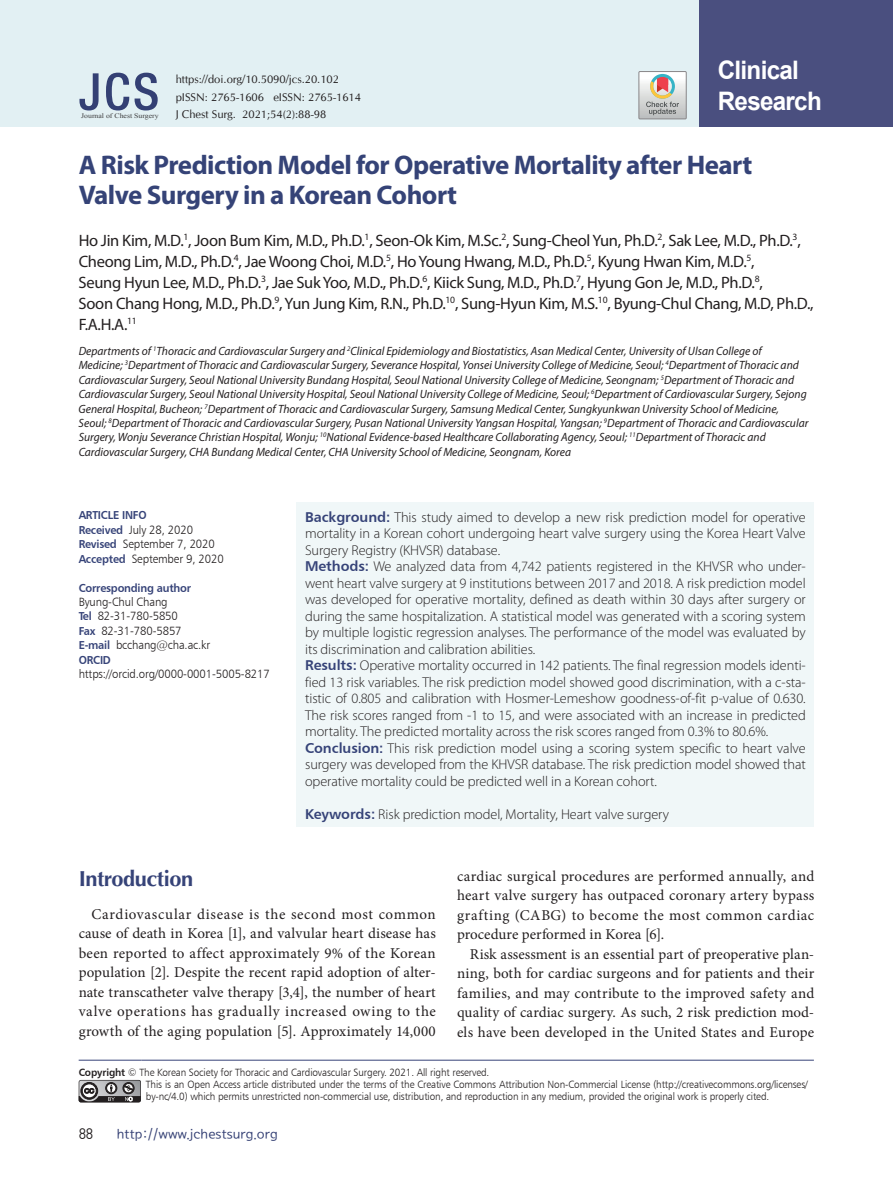
<style>
.page{position:relative;width:893px;height:1191px;background:#fff}
.page>*{position:absolute;margin:0;border:0;box-sizing:border-box;transform-origin:0 0}
.t1{font:500 condensed 51px "Helvetica Neue LT Std";color:#344074}
.t2{font:700 27px/30px "Myriad Pro";letter-spacing:-.02em;color:#354377}
.t3{font:700 25.5px/30.6px "Arial";letter-spacing:-.03em;color:#fff;scale:.95 1}
.t4{font:700 21.75px "Optima LT Std";letter-spacing:-.02em;color:#364378}
.t5{font:16.5px/21px "Myriad Pro";letter-spacing:-.02em;color:#231f20}
.t6{font:15px/19.5px "Minion Pro";letter-spacing:.01em;color:#231f20;text-align:justify}
.t7{font:15px "Dinreg";color:#231f20;scale:.95 1}
.t8{font:300 14.25px/16.5px "Myriad Pro";letter-spacing:-.005em;color:#231f20}
.t9{font:13.5px "Seoul Namsan M";color:#344074}
.t10{font:italic 12px/14.4px "Myriad Pro";color:#231f20;scale:.96 1}
.t11{font:12px/14.4px "Humanist 777 BT Light B";letter-spacing:-.01em;color:#231f20;scale:.95 1}
.t12{font:11.55px "Humanist 777 BT Bold B";letter-spacing:-.02em;color:#364378;scale:.95 1}
.t13{font:11.25px/17.2px "CG Omega";color:#231f20}
.t14{font:10.5px/12.1px "Humanist 777 BT Light B";letter-spacing:-.01em;color:#231f20;scale:.95 1}
.t15{font:6.9px "Times New Roman";color:#3e3e3f;scale:1.13 1}
.s1{font-family:"Humanist 777 BT Bold B";font-size:11.55px;color:#364378}
.s2{font-family:"Humanist 777 BT Bold B";font-weight:400;color:#364378}
.s3{font-family:"Humanist 777 BT Bold B"}
</style>
<div class="page">
<div style="left:0;top:0;width:893px;height:126px;background:#e2f0f3"></div>
<div style="left:699px;top:0;width:194px;height:126px;background:#4a4f7f"></div>
<div style="left:297px;top:502px;width:517px;height:325px;background:#f0f7f8"></div>
<hr style="left:79px;top:1060px;width:63px;height:1px;background:#364378">
<hr style="left:142px;top:1060px;width:672px;height:1px;background:#364378">
<svg style="left:79px;top:1080px;width:62px;height:22px"></svg>
<div style="left:639px;top:71px;width:47px;height:48px;border:1px solid #888688"></div>
<svg style="left:639px;top:72px;width:47px;height:47px;background:#cbc6c1"></svg>
<h1 class="t1" style="left:79px;top:61px;width:82px">JCS</h1>
<p class="t15" style="left:81px;top:111px;width:70px">Journal of Chest Surgery</p>
<p class="t13" style="left:176px;top:71px;width:187px">https://doi.org/10.5090/jcs.20.102 pISSN: 2765-1606 eISSN: 2765-1614<br>J Chest Surg. 2021;54(2):88-98</p>
<h3 class="t3" style="left:718px;top:56px;width:111px">Clinical<br>Research</h3>
<h2 class="t2" style="left:79px;top:149px;width:675px">A Risk Prediction Model for Operative Mortality after Heart<br>Valve Surgery in a Korean Cohort</h2>
<p class="t5" style="left:79px;top:230px;width:736px">Ho Jin Kim, M.D.<sup>1</sup>, Joon Bum Kim, M.D., Ph.D.<sup>1</sup>, Seon-Ok Kim, M.Sc.<sup>2</sup>, Sung-Cheol Yun, Ph.D.<sup>2</sup>, Sak Lee, M.D., Ph.D.<sup>3</sup>, Cheong Lim, M.D., Ph.D.<sup>4</sup>, Jae Woong Choi, M.D.<sup>5</sup>, Ho Young Hwang, M.D., Ph.D.<sup>5</sup>, Kyung Hwan Kim, M.D.<sup>5</sup>,<br>Seung Hyun Lee, M.D., Ph.D.<sup>3</sup>, Jae Suk Yoo, M.D., Ph.D.<sup>6</sup>, Kiick Sung, M.D., Ph.D.<sup>7</sup>, Hyung Gon Je, M.D., Ph.D.<sup>8</sup>,<br>Soon Chang Hong, M.D., Ph.D.<sup>9</sup>, Yun Jung Kim, R.N., Ph.D.<sup>10</sup>, Sung-Hyun Kim, M.S.<sup>10</sup>, Byung-Chul Chang, M.D, Ph.D., F.A.H.A.<sup>11</sup></p>
<p class="t10" style="left:79px;top:343px;width:762px">Departments of <sup>1</sup>Thoracic and Cardiovascular Surgery and <sup>2</sup>Clinical Epidemiology and Biostatistics, Asan Medical Center, University of Ulsan College of Medicine; <sup>3</sup>Department of Thoracic and Cardiovascular Surgery, Severance Hospital, Yonsei University College of Medicine, Seoul; <sup>4</sup>Department of Thoracic and Cardiovascular Surgery, Seoul National University Bundang Hospital, Seoul National University College of Medicine, Seongnam; <sup>5</sup>Department of Thoracic and Cardiovascular Surgery, Seoul National University Hospital, Seoul National University College of Medicine, Seoul; <sup>6</sup>Department of Cardiovascular Surgery, Sejong General Hospital, Bucheon; <sup>7</sup>Department of Thoracic and Cardiovascular Surgery, Samsung Medical Center, Sungkyunkwan University School of Medicine, Seoul; <sup>8</sup>Department of Thoracic and Cardiovascular Surgery, Pusan National University Yangsan Hospital, Yangsan; <sup>9</sup>Department of Thoracic and Cardiovascular Surgery, Wonju Severance Christian Hospital, Wonju; <sup>10</sup>National Evidence-based Healthcare Collaborating Agency, Seoul; <sup>11</sup>Department of Thoracic and Cardiovascular Surgery, CHA Bundang Medical Center, CHA University School of Medicine, Seongnam, Korea</p>
<p class="t12" style="left:79px;top:508px;width:73px">ARTICLE INFO</p>
<p class="t11" style="left:79px;top:522px;width:154px"><span class="s1">Received</span> July 28, 2020<br><span class="s1">Revised</span> September 7, 2020<br><span class="s1">Accepted</span> September 9, 2020</p>
<p class="t12" style="left:79px;top:580px;width:120px">Corresponding author</p>
<p class="t11" style="left:79px;top:594px;width:140px">Byung-Chul Chang<br><span class="s1">Tel</span> 82-31-780-5850<br><span class="s1">Fax</span> 82-31-780-5857<br><span class="s1">E-mail</span> bcchang@cha.ac.kr</p>
<p class="t12" style="left:79px;top:652px;width:35px">ORCID</p>
<p class="t11" style="left:79px;top:666px;width:203px">https://orcid.org/0000-0001-5005-8217</p>
<p class="t8" style="left:305px;top:509px;width:502px"><span class="s2">Background:</span> This study aimed to develop a new risk prediction model for operative mortality in a Korean cohort undergoing heart valve surgery using the Korea Heart Valve Surgery Registry (KHVSR) database.<br><span class="s2">Methods:</span> We analyzed data from 4,742 patients registered in the KHVSR who under&shy;went heart valve surgery at 9 institutions between 2017 and 2018. A risk prediction model was developed for operative mortality, defined as death within 30 days after surgery or during the same hospitalization. A statistical model was generated with a scoring system by multiple logistic regression analyses. The performance of the model was evaluated by its discrimination and calibration abilities.<br><span class="s2">Results:</span> Operative mortality occurred in 142 patients. The final regression models identi&shy;fied 13 risk variables. The risk prediction model showed good discrimination, with a c-sta&shy;tistic of 0.805 and calibration with Hosmer-Lemeshow goodness-of-fit p-value of 0.630.<br>The risk scores ranged from -1 to 15, and were associated with an increase in predicted mortality. The predicted mortality across the risk scores ranged from 0.3% to 80.6%.<br><span class="s2">Conclusion:</span> This risk prediction model using a scoring system specific to heart valve surgery was developed from the KHVSR database. The risk prediction model showed that operative mortality could be predicted well in a Korean cohort.</p>
<p class="t8" style="left:305px;top:806px;width:365px"><span class="s2">Keywords:</span> Risk prediction model, Mortality, Heart valve surgery</p>
<h3 class="t4" style="left:79px;top:865px;width:116px">Introduction</h3>
<p class="t6" style="left:79px;top:904px;width:359px;text-indent:13px">Cardiovascular disease is the second most common cause of death in Korea [1], and valvular heart disease has been reported to affect approximately 9% of the Korean population [2]. Despite the recent rapid adoption of alter&shy;nate transcatheter valve therapy [3,4], the number of heart valve operations has gradually increased owing to the growth of the aging population [5]. Approximately 14,000</p>
<p class="t6" style="left:457px;top:866px;width:359px">cardiac surgical procedures are performed annually, and heart valve surgery has outpaced coronary artery bypass grafting (CABG) to become the most common cardiac procedure performed in Korea [6].</p>
<p class="t6" style="left:457px;top:944px;width:359px;text-indent:13px">Risk assessment is an essential part of preoperative plan&shy;ning, both for cardiac surgeons and for patients and their families, and may contribute to the improved safety and quality of cardiac surgery. As such, 2 risk prediction mod&shy;els have been developed in the United States and Europe</p>
<p class="t14" style="left:146px;top:1065px;width:698px;text-indent:-67px"><span class="s3">Copyright</span> © The Korean Society for Thoracic and Cardiovascular Surgery. 2021. All right reserved.<br>This is an Open Access article distributed under the terms of the Creative Commons Attribution Non-Commercial License (http://creativecommons.org/licenses/ by-nc/4.0) which permits unrestricted non-commercial use, distribution, and reproduction in any medium, provided the original work is properly cited.</p>
<p class="t7" style="left:79px;top:1124px;width:17px">88</p>
<p class="t9" style="left:117px;top:1126px;width:162px">http://www.jchestsurg.org</p>
</div>
